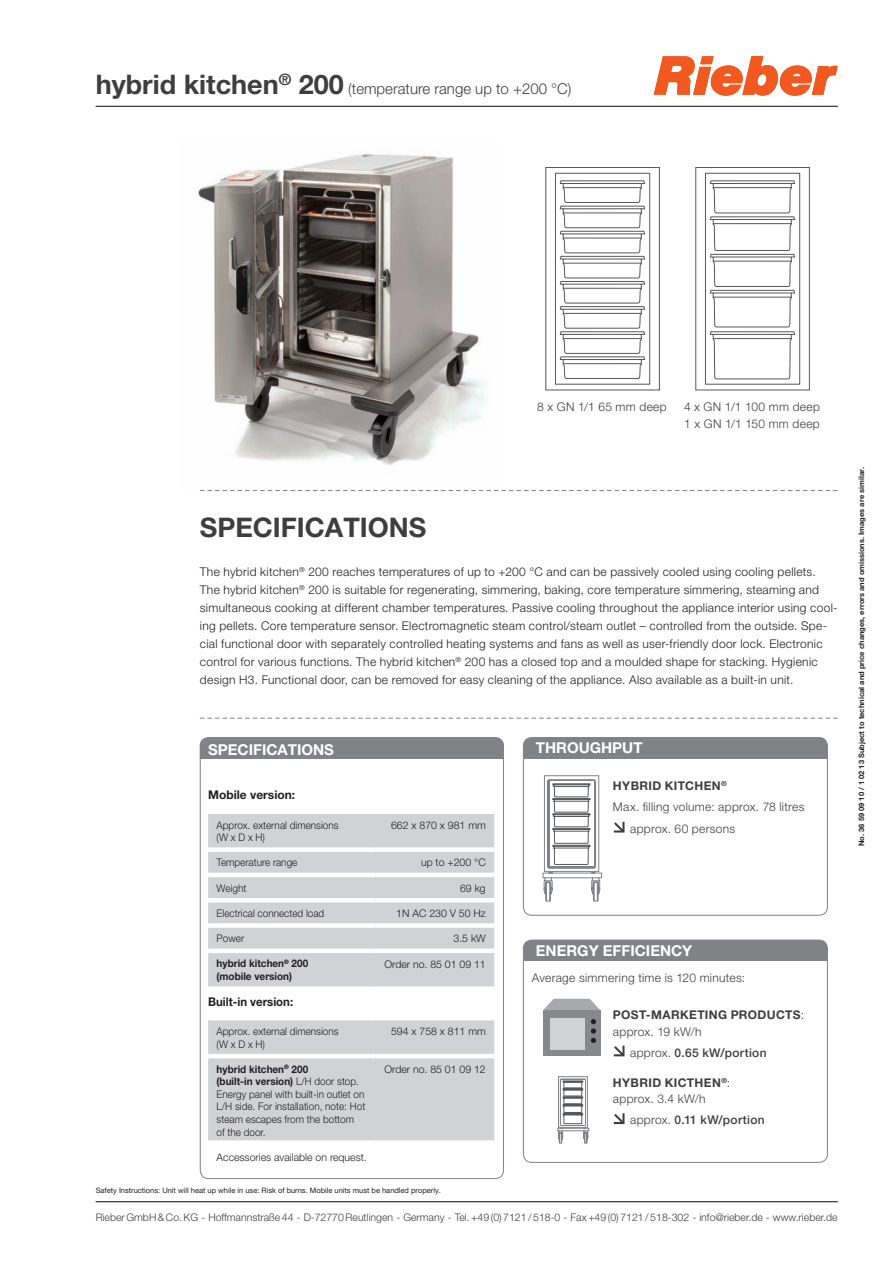
<style>
.page{position:relative;width:893px;height:1263px;background:#fff}
.page>*{position:absolute;margin:0;border:0;box-sizing:border-box;transform-origin:0 0}
.t1{font:700 27px "Helvetica Neue LT Pro";color:#3e3e3f}
.t2{font:300 15px "Helvetica Neue";color:#3e3e3f}
.t3{font:700 15px "Helvetica Neue LT Pro";color:#fff}
.t4{font:300 12px/18px "Helvetica Neue";letter-spacing:.025em;color:#231f20}
.t5{font:300 12px/21.1px "Helvetica Neue";letter-spacing:.025em;color:#3e3e3f}
.t6{font:700 12px "Helvetica Neue LT Pro";letter-spacing:.03em;color:#3e3e3f}
.t7{font:700 12px "Helvetica Neue LT Pro";color:#231f20;scale:.95 1}
.t8{font:700 12px "Helvetica Neue LT Pro";color:#231f20}
.t9{font:300 10.5px/12.6px "Helvetica Neue";color:#231f20;scale:.95 1}
.t10{font:300 10.5px "Helvetica Neue";color:#3e3e3f}
.t11{font:300 10.5px "Helvetica Neue";color:#231f20}
.t12{font:700 10.5px/12.6px "Helvetica Neue LT Pro";color:#231f20;scale:.95 1}
.t13{font:7.5px "Helvetica Neue LT Pro";color:#231f20}
.t14{font:700 7.5px "Helvetica Neue LT Pro";color:#231f20}
.t15{font:700 7.05px "Helvetica Neue LT Pro";color:#3e3e3f}
.s1{font-family:"Helvetica Neue LT Pro";font-weight:700;font-size:27px}
.s2{font-family:"Helvetica Neue";font-weight:300}
.s3{font-weight:500}
.s4{font-family:"Helvetica Neue";font-weight:300;font-size:12px}
</style>
<div class="page">
<img style="left:198px;top:154px;width:287px;height:311px">
<svg style="left:654px;top:56px;width:184px;height:40px"></svg>
<hr style="left:96px;top:106px;width:742px;height:1px;background:#3e3e40">
<hr style="left:96px;top:1201px;width:742px;height:1px;background:#3e3e40">
<svg style="left:200px;top:718px;width:638px;height:1px"></svg>
<svg style="left:200px;top:490px;width:638px;height:1px"></svg>
<div style="left:545px;top:167px;width:115px;height:223px;border:1px solid #58585a"></div>
<div style="left:555px;top:173px;width:95px;height:212px;border:1px solid #58585a"></div>
<svg style="left:559px;top:180px;width:87px;height:199px"></svg>
<div style="left:695px;top:167px;width:115px;height:223px;border:1px solid #58585a"></div>
<div style="left:705px;top:173px;width:95px;height:212px;border:1px solid #58585a"></div>
<svg style="left:709px;top:180px;width:87px;height:200px"></svg>
<div style="left:523px;top:737px;width:304px;height:35px;background:#808285;border-radius:9px"></div>
<div style="left:523px;top:759px;width:304px;height:21px;background:#fff"></div>
<div style="left:523px;top:737px;width:305px;height:179px;border:1px solid #808285;border-radius:9px"></div>
<svg style="left:613px;top:821px;width:12px;height:12px"></svg>
<div style="left:523px;top:940px;width:304px;height:34px;background:#808285;border-radius:9px"></div>
<div style="left:523px;top:962px;width:304px;height:20px;background:#fff"></div>
<div style="left:523px;top:940px;width:305px;height:223px;border:1px solid #808285;border-radius:9px"></div>
<svg style="left:613px;top:1045px;width:12px;height:12px"></svg>
<svg style="left:613px;top:1113px;width:12px;height:12px"></svg>
<div style="left:200px;top:737px;width:304px;height:35px;background:#808285;border-radius:9px"></div>
<div style="left:200px;top:759px;width:304px;height:21px;background:#fff"></div>
<svg style="left:208px;top:814px;width:286px;height:326px;background:#d5d6d8"></svg>
<div style="left:208px;top:847px;width:167px;height:5px;background:#fff"></div>
<div style="left:375px;top:847px;width:119px;height:5px;background:#fff"></div>
<hr style="left:208px;top:873px;width:167px;height:4px;background:#fff">
<hr style="left:375px;top:873px;width:119px;height:4px;background:#fff">
<hr style="left:208px;top:898px;width:167px;height:4px;background:#fff">
<hr style="left:375px;top:898px;width:119px;height:4px;background:#fff">
<div style="left:208px;top:923px;width:167px;height:5px;background:#fff"></div>
<div style="left:375px;top:923px;width:119px;height:5px;background:#fff"></div>
<div style="left:208px;top:948px;width:167px;height:5px;background:#fff"></div>
<div style="left:375px;top:948px;width:119px;height:5px;background:#fff"></div>
<div style="left:208px;top:986px;width:167px;height:5px;background:#fff"></div>
<div style="left:375px;top:986px;width:119px;height:5px;background:#fff"></div>
<hr style="left:208px;top:1016px;width:167px;height:4px;background:#fff">
<hr style="left:375px;top:1016px;width:119px;height:4px;background:#fff">
<hr style="left:208px;top:1054px;width:167px;height:4px;background:#fff">
<hr style="left:375px;top:1054px;width:119px;height:4px;background:#fff">
<div style="left:200px;top:737px;width:304px;height:442px;border:1px solid #808285;border-radius:9px"></div>
<svg style="left:543px;top:999px;width:57px;height:11px"></svg>
<div style="left:543px;top:1010px;width:57px;height:46px;background:#87888a"></div>
<div style="left:550px;top:1018px;width:35px;height:32px;background:#d1d2d4"></div>
<svg style="left:591px;top:1019px;width:5px;height:24px"></svg>
<div style="left:547px;top:779px;width:49px;height:90px;background:#808285;border-radius:3px"></div>
<div style="left:550px;top:782px;width:44px;height:84px;background:#fff"></div>
<svg style="left:542px;top:872px;width:60px;height:30px"></svg>
<div style="left:544px;top:775px;width:55px;height:97px;border:1px solid #808285"></div>
<svg style="left:552px;top:783px;width:38px;height:82px"></svg>
<div style="left:560px;top:1078px;width:26px;height:48px;background:#808285"></div>
<div style="left:558px;top:1076px;width:30px;height:52px;border:1px solid #808285"></div>
<svg style="left:557px;top:1080px;width:32px;height:63px"></svg>
<p class="t2" style="left:96px;top:79px;width:477px"><span class="s1">hybrid kitchen</span><sup>®</sup> <span class="s1">200</span> (temperature range up to +200 °C)</p>
<p class="t5" style="left:537px;top:396px;width:131px">8 x GN 1/1 65 mm deep</p>
<p class="t5" style="left:684px;top:398px;width:137px;line-height:16.5px">4 x GN 1/1 100 mm deep<br>1 x GN 1/1 150 mm deep</p>
<h1 class="t1" style="left:200px;top:511px;width:17px">SPECIFICA</h1>
<h1 class="t1" style="left:343px;top:511px;width:34px">TIONS</h1>
<p class="t4" style="left:200px;top:563px;width:639px">The hybrid kitchen<sup>®</sup> 200 reaches temperatures of up to +200 °C and can be passively cooled using cooling pellets.<br>The hybrid kitchen<sup>®</sup> 200 is suitable for regenerating, simmering, baking, core temperature simmering, steaming and simultaneous cooking at different chamber temperatures. Passive cooling throughout the appliance interior using cool&shy;ing pellets. Core temperature sensor. Electromagnetic steam control/steam outlet – controlled from the outside. Spe&shy;cial functional door with separately controlled heating systems and fans as well as user-friendly door lock. Electronic control for various functions. The hybrid kitchen<sup>®</sup> 200 has a closed top and a moulded shape for stacking. Hygienic design H3. Functional door, can be removed for easy cleaning of the appliance. Also available as a built-in unit.</p>
<p class="t3" style="left:208px;top:740px;width:10px">SPECIFICA</p>
<p class="t3" style="left:288px;top:740px;width:20px">TIONS</p>
<p class="t8" style="left:208px;top:788px;width:89px">Mobile version:</p>
<p class="t9" style="left:217px;top:818px;width:130px">Approx. external dimensions (W x D x H)</p>
<p class="t11" style="left:391px;top:818px;width:96px">662 x 870 x 981 mm</p>
<p class="t9" style="left:217px;top:856px;width:87px">Temperature range</p>
<p class="t11" style="left:421px;top:856px;width:66px">up to +200 °C</p>
<p class="t9" style="left:217px;top:881px;width:33px">Weight</p>
<p class="t11" style="left:460px;top:882px;width:27px">69 kg</p>
<p class="t9" style="left:217px;top:907px;width:115px">Electrical connected load</p>
<p class="t11" style="left:396px;top:907px;width:91px">1N AC 230 V 50 Hz</p>
<p class="t9" style="left:217px;top:932px;width:30px">Power</p>
<p class="t11" style="left:454px;top:932px;width:34px">3.5 kW</p>
<p class="t12" style="left:217px;top:957px;width:98px">hybrid kitchen<sup>®</sup> 200 (mobile version)</p>
<p class="t11" style="left:384px;top:957px;width:103px">Order no. 85 01 09 11</p>
<p class="t7" style="left:208px;top:994px;width:91px">Built-in version:</p>
<p class="t9" style="left:217px;top:1025px;width:130px">Approx. external dimensions (W x D x H)</p>
<p class="t11" style="left:391px;top:1025px;width:96px">594 x 758 x 811 mm</p>
<p class="t12" style="left:217px;top:1062px;width:151px">hybrid kitchen<sup>®</sup> 200<br>(built-in version) <span class="s2">L/H door stop.</span></p>
<p class="t9" style="left:217px;top:1087px;width:158px">Energy panel with built-in outlet on<br>L/H side. For installation, note: Hot steam escapes from the bottom<br>of the door.</p>
<p class="t11" style="left:384px;top:1063px;width:103px">Order no. 85 01 09 12</p>
<p class="t11" style="left:217px;top:1151px;width:152px">Accessories available on request.</p>
<p class="t13" style="left:96px;top:1186px;width:347px">Safety Instructions: Unit will heat up while in use: Risk of burns. Mobile units must be handled properly.</p>
<p class="t3" style="left:536px;top:739px;width:108px">THROUGHPUT</p>
<p class="t6" style="left:613px;top:778px;width:82px">HYBRID KITCHEN</p>
<p class="t15" style="left:721px;top:779px;width:7px">®</p>
<p class="t5" style="left:630px;top:796px;width:176px;text-indent:-17px">Max. filling volume: approx. 78 litres approx. 60 persons</p>
<p class="t3" style="left:536px;top:941px;width:11px">ENE</p>
<p class="t3" style="left:566px;top:941px;width:47px">RGY EFFICIENC</p>
<p class="t3" style="left:682px;top:941px;width:12px">Y</p>
<p class="t5" style="left:532px;top:967px;width:215px">Average simmering time is 120 minutes:</p>
<p class="t6" style="left:613px;top:1007px;width:10px">POS</p>
<p class="t6" style="left:639px;top:1007px;width:166px">T-MARKETING PRODUCTS<span class="s2">:</span></p>
<p class="t5" style="left:630px;top:1020px;width:138px;text-indent:-17px">approx. 19 kW/h<br>approx. <span class="s3">0.65 kW/portion</span></p>
<p class="t6" style="left:613px;top:1075px;width:60px">HYBRID KIC</p>
<p class="t6" style="left:687px;top:1075px;width:17px">THEN</p>
<p class="t15" style="left:721px;top:1076px;width:10px">®<span class="s4">:</span></p>
<p class="t5" style="left:630px;top:1088px;width:136px;text-indent:-17px">approx. 3.4 kW/h<br>approx. <span class="s3">0.11 kW/portion</span></p>
<p class="t10" style="left:96px;top:1211px;width:743px">Rieber GmbH &amp; Co. KG - Hoffmannstraße 44 - D-72770 Reutlingen - Germany - Tel. +49 (0) 7121 / 518-0 - Fax +49 (0) 7121 / 518-302 - info@rieber.de - www.rieber.de</p>
<p class="t14" style="left:857px;top:846px;width:381px;rotate:-90deg">No. 36 59 09 10 / 1 02 13 Subject to technical and price changes, errors and omissions. Images are similar.</p>
</div>
